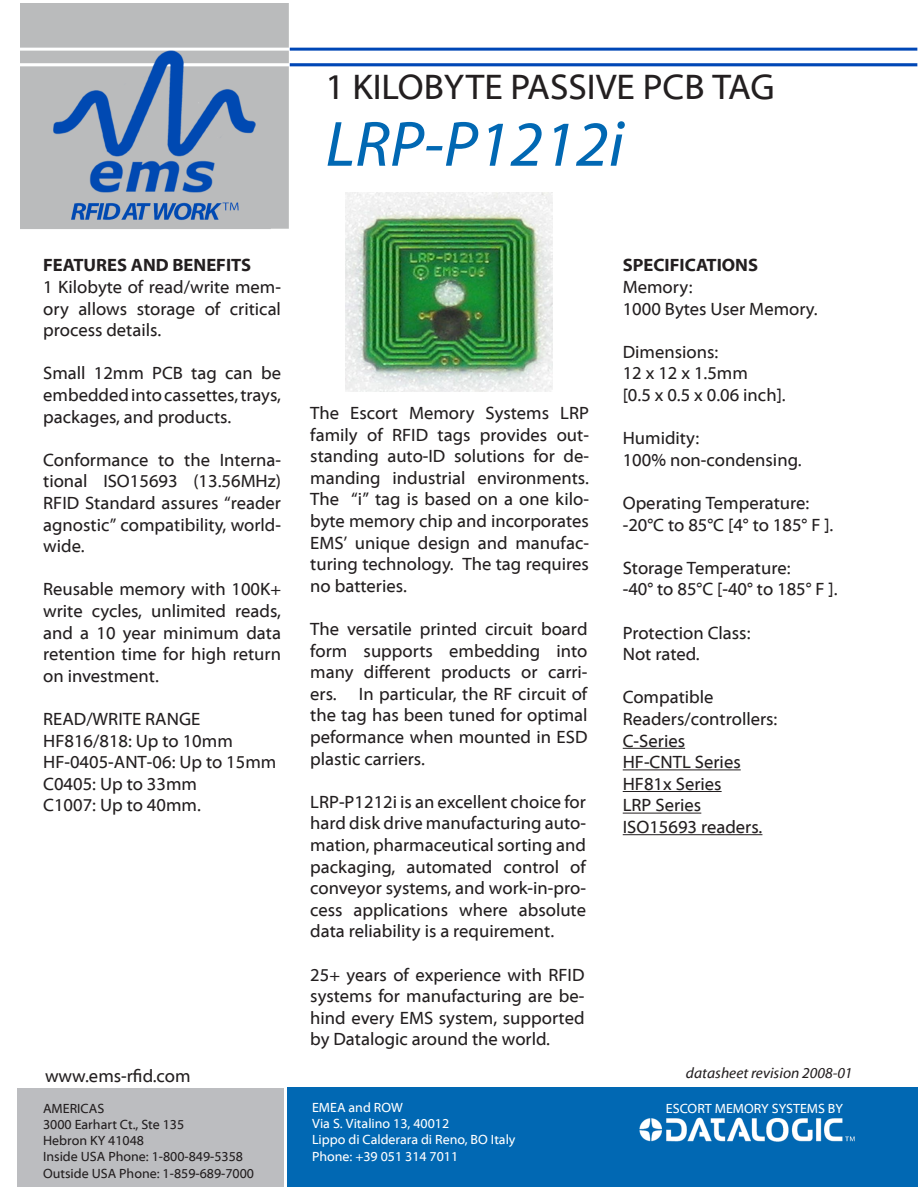
<style>
.page{position:relative;width:918px;height:1188px;background:#fff}
.page>*{position:absolute;margin:0;border:0;box-sizing:border-box;transform-origin:0 0}
.t1{font:italic 64.5px "Myriad Web Pro";color:#0168b3}
.t2{font:36px "Myriad Web Pro";color:#231f20}
.t3{font:700 21px "Myriad Web Pro";color:#fff}
.t4{font:18px/21.6px "Myriad Web Pro";color:#231f20;text-align:justify}
.t5{font:700 18px "Myriad Web Pro";color:#231f20}
.t6{font:italic 15px "Myriad Web Pro";color:#231f20}
.t7{font:13.5px "Myriad Web Pro";color:#fff}
.t8{font:13.5px "Myriad Web Pro";color:#231f20}
</style>
<div class="page">
<img style="left:21px;top:3px;width:897px;height:1184px">
<div style="left:325px;top:117px;width:587px;height:62px;background:#fff"></div>
<div style="left:288px;top:1088px;width:630px;height:99px;background:#0168b3"></div>
<div style="left:17px;top:1088px;width:267px;height:99px;background:#bcbdc0"></div>
<img style="left:639px;top:1117px;width:216px;height:25px">
<hr style="left:623px;top:748px;width:62px;height:1px;background:#231f20">
<hr style="left:623px;top:769px;width:118px;height:1px;background:#231f20">
<hr style="left:623px;top:791px;width:99px;height:1px;background:#231f20">
<hr style="left:623px;top:813px;width:78px;height:1px;background:#231f20">
<hr style="left:623px;top:834px;width:139px;height:1px;background:#231f20">
<img style="left:346px;top:192px;width:207px;height:200px">
<p class="t2" style="left:325px;top:68px;width:451px">1 KILOBYTE PASSIVE PCB TAG</p>
<p class="t1" style="left:325px;top:109px;width:300px">LRP-P1212i</p>
<p class="t5" style="left:43px;top:255px;width:210px">FEATURES AND BENEFITS</p>
<p class="t4" style="left:43px;top:276px;width:239px">1 Kilobyte of read/write mem&shy;ory allows storage of critical process details.</p>
<p class="t4" style="left:43px;top:363px;width:239px">Small 12mm PCB tag can be embedded into cassettes, trays, packages, and products.</p>
<p class="t4" style="left:43px;top:449px;width:239px">Conformance to the Interna&shy;tional ISO15693 (13.56MHz)<br>RFID Standard assures “reader agnostic” compatibility, world&shy;wide.</p>
<p class="t4" style="left:43px;top:579px;width:239px">Reusable memory with 100K+ write cycles, unlimited reads, and a 10 year minimum data retention time for high return on investment.</p>
<p class="t4" style="left:43px;top:708px;width:159px">READ/WRITE RANGE</p>
<p class="t4" style="left:43px;top:730px;width:191px">HF816/818: Up to 10mm</p>
<p class="t4" style="left:43px;top:752px;width:235px">HF-0405-ANT-06: Up to 15mm</p>
<p class="t4" style="left:43px;top:773px;width:155px">C0405: Up to 33mm</p>
<p class="t4" style="left:43px;top:795px;width:159px">C1007: Up to 40mm.</p>
<p class="t4" style="left:45px;top:1066px;width:147px">www.ems-rfid.com</p>
<p class="t8" style="left:43px;top:1101px;width:63px">AMERICAS</p>
<p class="t8" style="left:43px;top:1117px;width:143px">3000 Earhart Ct., Ste 135</p>
<p class="t8" style="left:43px;top:1133px;width:103px">Hebron KY 41048</p>
<p class="t8" style="left:43px;top:1150px;width:202px">Inside USA Phone: 1-800-849-5358</p>
<p class="t8" style="left:43px;top:1166px;width:213px">Outside USA Phone: 1-859-689-7000</p>
<p class="t4" style="left:310px;top:403px;width:280px">The Escort Memory Systems LRP family of RFID tags provides out&shy;standing auto-ID solutions for de&shy;manding industrial environments.<br>The “i” tag is based on a one kilo&shy;byte memory chip and incorporates EMS’ unique design and manufac&shy;turing technology. The tag requires no batteries.</p>
<p class="t4" style="left:310px;top:619px;width:279px">The versatile printed circuit board form supports embedding into many different products or carri&shy;ers. In particular, the RF circuit of the tag has been tuned for optimal peformance when mounted in ESD plastic carriers.</p>
<p class="t4" style="left:310px;top:791px;width:277px">LRP-P1212i is an excellent choice for hard disk drive manufacturing auto&shy;mation, pharmaceutical sorting and packaging, automated control of conveyor systems, and work-in-pro&shy;cess applications where absolute data reliability is a requirement.</p>
<p class="t4" style="left:310px;top:964px;width:276px">25+ years of experience with RFID systems for manufacturing are be&shy;hind every EMS system, supported by Datalogic around the world.</p>
<p class="t5" style="left:623px;top:255px;width:137px">SPECIFICATIONS</p>
<p class="t4" style="left:623px;top:276px;width:71px">Memory:</p>
<p class="t4" style="left:623px;top:298px;width:196px">1000 Bytes User Memory.</p>
<p class="t4" style="left:623px;top:341px;width:97px">Dimensions:</p>
<p class="t4" style="left:623px;top:363px;width:127px">12 x 12 x 1.5mm</p>
<p class="t4" style="left:623px;top:384px;width:164px">[0.5 x 0.5 x 0.06 inch].</p>
<p class="t4" style="left:623px;top:428px;width:78px">Humidity:</p>
<p class="t4" style="left:623px;top:449px;width:180px">100% non-condensing.</p>
<p class="t4" style="left:623px;top:492px;width:188px">Operating Temperature:</p>
<p class="t4" style="left:623px;top:514px;width:212px">-20°C to 85°C [4° to 185° F ].</p>
<p class="t4" style="left:623px;top:557px;width:169px">Storage Temperature:</p>
<p class="t4" style="left:623px;top:579px;width:216px">-40° to 85°C [-40° to 185° F ].</p>
<p class="t4" style="left:623px;top:622px;width:129px">Protection Class:</p>
<p class="t4" style="left:623px;top:644px;width:78px">Not rated.</p>
<p class="t4" style="left:623px;top:687px;width:92px">Compatible</p>
<p class="t4" style="left:623px;top:708px;width:156px">Readers/controllers:</p>
<p class="t4" style="left:623px;top:730px;width:64px">C-Series</p>
<p class="t4" style="left:623px;top:752px;width:120px">HF-CNTL Series</p>
<p class="t4" style="left:623px;top:773px;width:100px">HF81x Series</p>
<p class="t4" style="left:623px;top:795px;width:80px">LRP Series</p>
<p class="t4" style="left:623px;top:816px;width:141px">ISO15693 readers.</p>
<p class="t6" style="left:686px;top:1065px;width:168px">datasheet revision 2008-01</p>
<p class="t7" style="left:312px;top:1100px;width:92px">EMEA and ROW</p>
<p class="t7" style="left:312px;top:1116px;width:139px">Via S. Vitalino 13, 40012</p>
<p class="t7" style="left:312px;top:1133px;width:205px">Lippo di Calderara di Reno, BO Italy</p>
<p class="t7" style="left:312px;top:1149px;width:148px">Phone: +39 051 314 7011</p>
<p class="t3" style="left:533px;top:1098px;width:295px">ESCORT MEMORY SYSTEMS BY</p>
<p class="t7" style="left:666px;top:1101px;width:179px">ESCORT MEMORY SYSTEMS BY</p>
</div>
